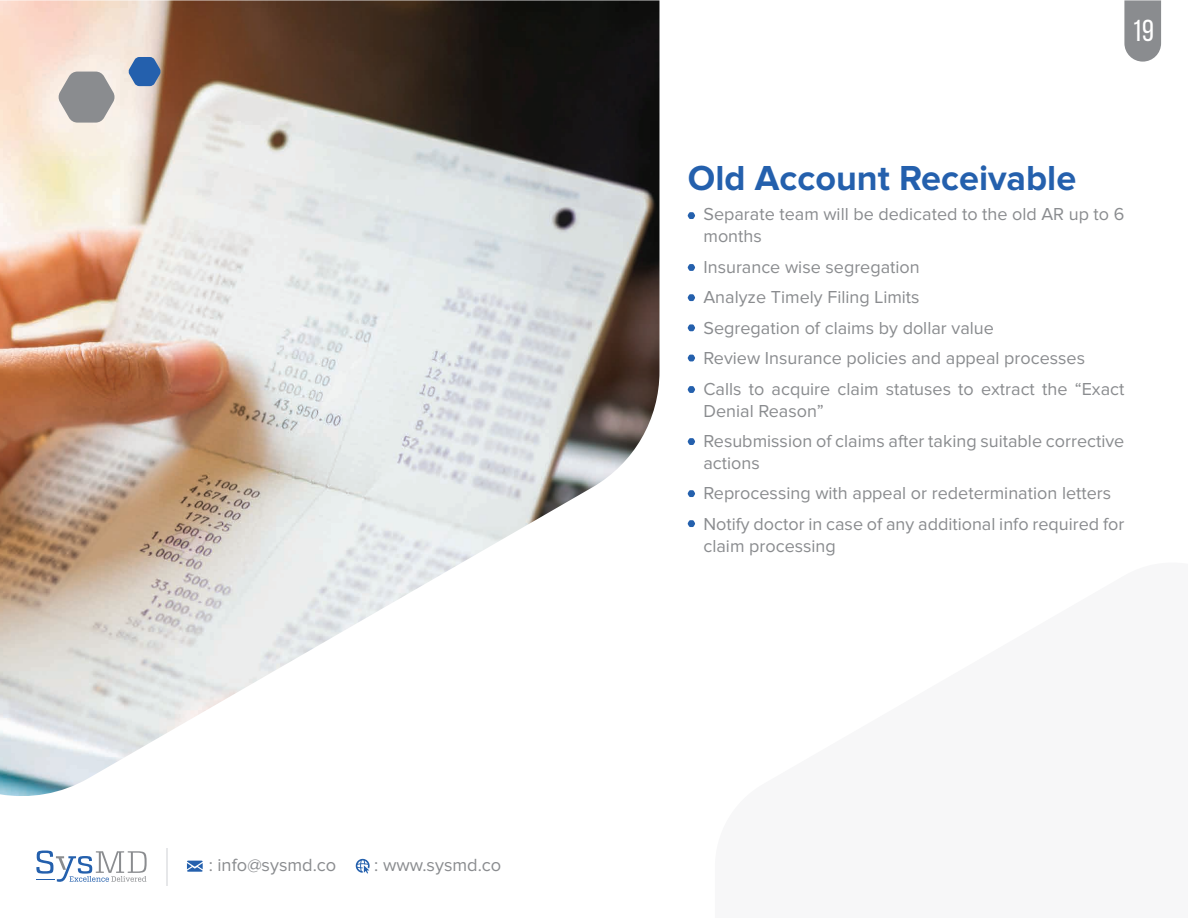
<style>
.page{position:relative;width:1188px;height:918px;background:#fff}
.page>*{position:absolute;margin:0;border:0;box-sizing:border-box;transform-origin:0 0}
.t1{font:700 36px "Proxima Nova";color:#2460ad}
.t2{font:30.3px "Bebas Neue";color:#fff}
.t3{font:18.3px "Proxima Nova";color:#8a8c8f}
.t4{font:18px/30.6px "Proxima Nova";color:#8a8c8f}
</style>
<div class="page">
<img style="left:0;top:0;width:659px;height:796px">
<svg style="left:58px;top:72px;width:57px;height:51px;background:#a4a3a4"></svg>
<svg style="left:128px;top:57px;width:33px;height:29px"></svg>
<svg style="left:1124px;top:0;width:37px;height:62px;background:#949598"></svg>
<svg style="left:688px;top:264px;width:7px;height:7px"></svg>
<svg style="left:688px;top:212px;width:7px;height:7px"></svg>
<svg style="left:688px;top:294px;width:7px;height:7px"></svg>
<svg style="left:688px;top:324px;width:7px;height:7px"></svg>
<svg style="left:688px;top:355px;width:7px;height:6px"></svg>
<svg style="left:688px;top:386px;width:7px;height:7px"></svg>
<svg style="left:688px;top:438px;width:7px;height:7px"></svg>
<svg style="left:688px;top:490px;width:7px;height:7px"></svg>
<svg style="left:688px;top:520px;width:7px;height:7px"></svg>
<svg style="left:36px;top:851px;width:111px;height:31px"></svg>
<svg style="left:356px;top:859px;width:14px;height:15px"></svg>
<svg style="left:187px;top:861px;width:16px;height:11px"></svg>
<hr style="left:166px;top:848px;width:2px;height:38px;background:#e6e7e9">
<p class="t3" style="left:209px;top:856px;width:129px">: info@sysmd.co</p>
<p class="t3" style="left:374px;top:856px;width:129px">: www.sysmd.co</p>
<h2 class="t2" style="left:1132px;top:14px;width:24px">19</h2>
<h1 class="t1" style="left:688px;top:162px;width:390px">Old Account Receivable</h1>
<p class="t4" style="left:703px;top:204px;width:422px;line-height:21.6px">Separate team will be dedicated to the old AR up to 6 months</p>
<p class="t4" style="left:703px;top:252px;width:422px">Insurance wise segregation<br>Analyze Timely Filing Limits<br>Segregation of claims by dollar value<br>Review Insurance policies and appeal processes Calls to acquire claim statuses to extract the “Exact</p>
<p class="t4" style="left:703px;top:396px;width:422px">Denial Reason”<br>Resubmission of claims after taking suitable corrective</p>
<p class="t4" style="left:703px;top:448px;width:422px">actions<br>Reprocessing with appeal or redetermination letters<br>Notify doctor in case of any additional info required for</p>
<p class="t4" style="left:703px;top:531px;width:134px">claim processing</p>
</div>
